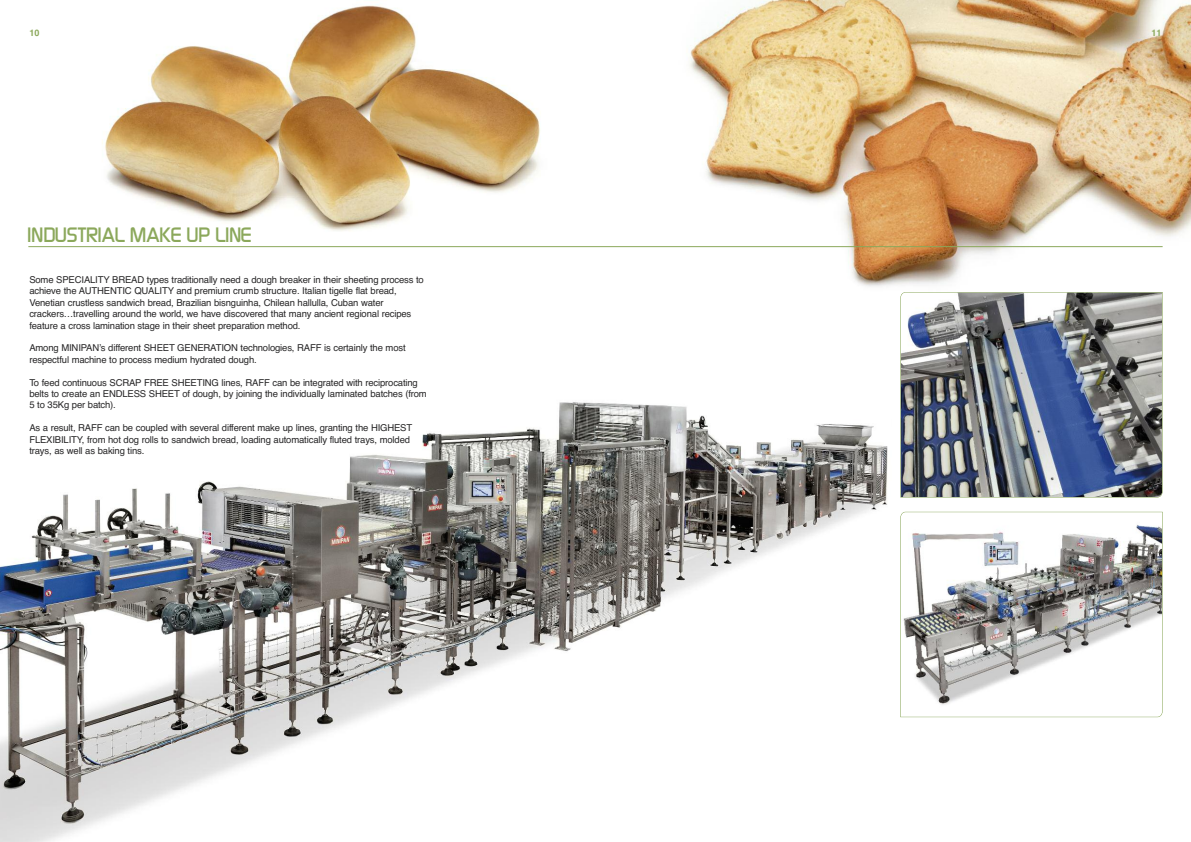
<style>
.page{position:relative;width:1191px;height:842px;background:#fff}
.page>*{position:absolute;margin:0;border:0;box-sizing:border-box;transform-origin:0 0}
.t1{font:20px "Bazouk SSK";color:#8ba85b}
.t2{font:9.5px/11.4px "Helvetica";letter-spacing:-.015em;color:#272627}
.t3{font:9px "Helvetica Bold TT";color:#8ba85b}
</style>
<div class="page">
<img style="left:0;top:402px;width:888px;height:440px">
<img style="left:671px;top:0;width:520px;height:287px">
<img style="left:49px;top:4px;width:540px;height:244px">
<hr style="left:28px;top:246px;width:1134px;height:1px;background:#8ba85b">
<img style="left:900px;top:292px;width:262px;height:205px">
<svg style="left:900px;top:512px;width:262px;height:205px"></svg>
<p class="t3" style="left:29px;top:28px;width:12px">10</p>
<p class="t3" style="left:1151px;top:28px;width:12px">11</p>
<h1 class="t1" style="left:28px;top:227px;width:225px">INDUSTRIAL MAKE UP LINE</h1>
<p class="t2" style="left:29px;top:274px;width:396px">Some SPECIALITY BREAD types traditionally need a dough breaker in their sheeting process to achieve the AUTHENTIC QUALITY and premium crumb structure. Italian tigelle flat bread, Venetian crustless sandwich bread, Brazilian bisnguinha, Chilean hallulla, Cuban water crackers…travelling around the world, we have discovered that many ancient regional recipes feature a cross lamination stage in their sheet preparation method.</p>
<p class="t2" style="left:29px;top:342px;width:378px">Among MINIPANʼs different SHEET GENERATION technologies, RAFF is certainly the most respectful machine to process medium hydrated dough.</p>
<p class="t2" style="left:29px;top:377px;width:399px">To feed continuous SCRAP FREE SHEETING lines, RAFF can be integrated with reciprocating belts to create an ENDLESS SHEET of dough, by joining the individually laminated batches (from<br>5 to 35Kg per batch).</p>
<p class="t2" style="left:29px;top:422px;width:384px">As a result, RAFF can be coupled with several different make up lines, granting the HIGHEST<br>FLEXIBILITY, from hot dog rolls to sandwich bread, loading automatically fluted trays, molded trays, as well as baking tins.</p>
</div>
